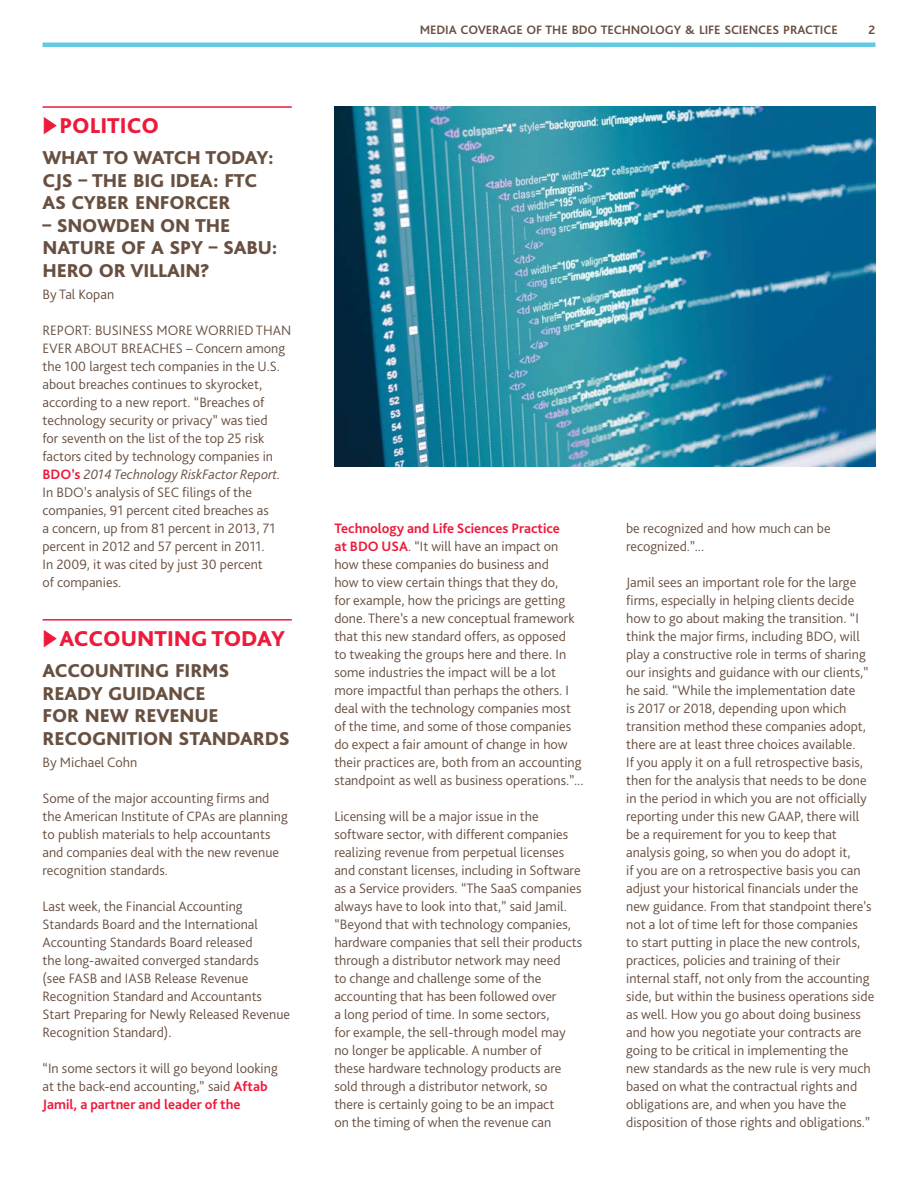
<style>
.page{position:relative;width:918px;height:1188px;background:#fff}
.page>*{position:absolute;margin:0;border:0;box-sizing:border-box;transform-origin:0 0}
.t1{font:800 22.5px "Bliss Pro";color:#ed1a3b}
.t2{font:800 19.5px/22.5px "Bliss Pro";letter-spacing:-.01em;color:#685041}
.t3{font:300 14.25px/18px "Bliss Pro";color:#685041}
.t4{font:700 12.75px "Bliss Pro";letter-spacing:-.005em;color:#685041}
.s1{font-weight:700;color:#ed1a3b}
.s2{font-style:italic}
</style>
<div class="page">
<hr style="left:43px;top:43px;width:832px;height:4px;background:#62cae3">
<hr style="left:43px;top:106px;width:249px;height:2px;background:#ed1a3b">
<hr style="left:43px;top:619px;width:249px;height:2px;background:#ed1a3b">
<img style="left:334px;top:106px;width:541px;height:360px">
<h1 class="t1" style="left:43px;top:112px;width:118px">◆POLITICO</h1>
<h2 class="t2" style="left:43px;top:146px;width:233px">WHAT TO WATCH TODAY:<br>CJS – THE BIG IDEA: FTC<br>AS CYBER ENFORCER</h2>
<h2 class="t2" style="left:43px;top:214px;width:236px">– SNOWDEN ON THE<br>NATURE OF A SPY – SABU:<br>HERO OR VILLAIN?</h2>
<p class="t3" style="left:43px;top:285px;width:73px">By Tal Kopan</p>
<p class="t3" style="left:43px;top:321px;width:250px">REPORT: BUSINESS MORE WORRIED THAN EVER ABOUT BREACHES – Concern among the 100 largest tech companies in the U.S. about breaches continues to skyrocket, according to a new report. “Breaches of technology security or privacy” was tied<br>for seventh on the list of the top 25 risk factors cited by technology companies in <span class="s1">BDO’s</span> <span class="s2">2014 Technology RiskFactor Report.<br></span>In BDO’s analysis of SEC filings of the companies, 91 percent cited breaches as<br>a concern, up from 81 percent in 2013, 71 percent in 2012 and 57 percent in 2011.<br>In 2009, it was cited by just 30 percent<br>of companies.</p>
<h1 class="t1" style="left:43px;top:625px;width:244px">◆ACCOUNTING TODAY</h1>
<h2 class="t2" style="left:43px;top:659px;width:249px">ACCOUNTING FIRMS<br>READY GUIDANCE<br>FOR NEW REVENUE<br>RECOGNITION STANDARDS</h2>
<p class="t3" style="left:43px;top:753px;width:96px">By Michael Cohn</p>
<p class="t3" style="left:43px;top:789px;width:247px">Some of the major accounting firms and the American Institute of CPAs are planning to publish materials to help accountants and companies deal with the new revenue recognition standards.</p>
<p class="t3" style="left:43px;top:897px;width:249px">Last week, the Financial Accounting Standards Board and the International Accounting Standards Board released<br>the long-awaited converged standards<br>(see FASB and IASB Release Revenue Recognition Standard and Accountants Start Preparing for Newly Released Revenue Recognition Standard).</p>
<p class="t3" style="left:43px;top:1059px;width:237px">“In some sectors it will go beyond looking at the back-end accounting,” said <span class="s1">Aftab<br>Jamil, a partner and leader of the</span></p>
<p class="t4" style="left:420px;top:22px;width:419px">MEDIA COVERAGE OF THE BDO TECHNOLOGY &amp; LIFE SCIENCES PRACTICE</p>
<p class="t4" style="left:869px;top:22px;width:8px">2</p>
<p class="t3" style="left:334px;top:519px;width:251px"><span class="s1">Technology and Life Sciences Practice<br>at BDO USA</span>. “It will have an impact on how these companies do business and<br>how to view certain things that they do,<br>for example, how the pricings are getting done. There’s a new conceptual framework that this new standard offers, as opposed<br>to tweaking the groups here and there. In some industries the impact will be a lot more impactful than perhaps the others. I deal with the technology companies most of the time, and some of those companies do expect a fair amount of change in how their practices are, both from an accounting standpoint as well as business operations.”...</p>
<p class="t3" style="left:334px;top:807px;width:249px">Licensing will be a major issue in the software sector, with different companies realizing revenue from perpetual licenses and constant licenses, including in Software as a Service providers. “The SaaS companies always have to look into that,” said Jamil. “Beyond that with technology companies, hardware companies that sell their products through a distributor network may need<br>to change and challenge some of the accounting that has been followed over<br>a long period of time. In some sectors,<br>for example, the sell-through model may no longer be applicable. A number of<br>these hardware technology products are sold through a distributor network, so<br>there is certainly going to be an impact<br>on the timing of when the revenue can</p>
<p class="t3" style="left:626px;top:519px;width:206px">be recognized and how much can be recognized.”...</p>
<p class="t3" style="left:626px;top:573px;width:250px">Jamil sees an important role for the large firms, especially in helping clients decide how to go about making the transition. “I think the major firms, including BDO, will play a constructive role in terms of sharing our insights and guidance with our clients,” he said. “While the implementation date<br>is 2017 or 2018, depending upon which transition method these companies adopt, there are at least three choices available.<br>If you apply it on a full retrospective basis, then for the analysis that needs to be done in the period in which you are not officially reporting under this new GAAP, there will be a requirement for you to keep that analysis going, so when you do adopt it,<br>if you are on a retrospective basis you can adjust your historical financials under the new guidance. From that standpoint there’s not a lot of time left for those companies<br>to start putting in place the new controls, practices, policies and training of their internal staff, not only from the accounting side, but within the business operations side as well. How you go about doing business and how you negotiate your contracts are going to be critical in implementing the new standards as the new rule is very much based on what the contractual rights and obligations are, and when you have the disposition of those rights and obligations.”</p>
</div>
